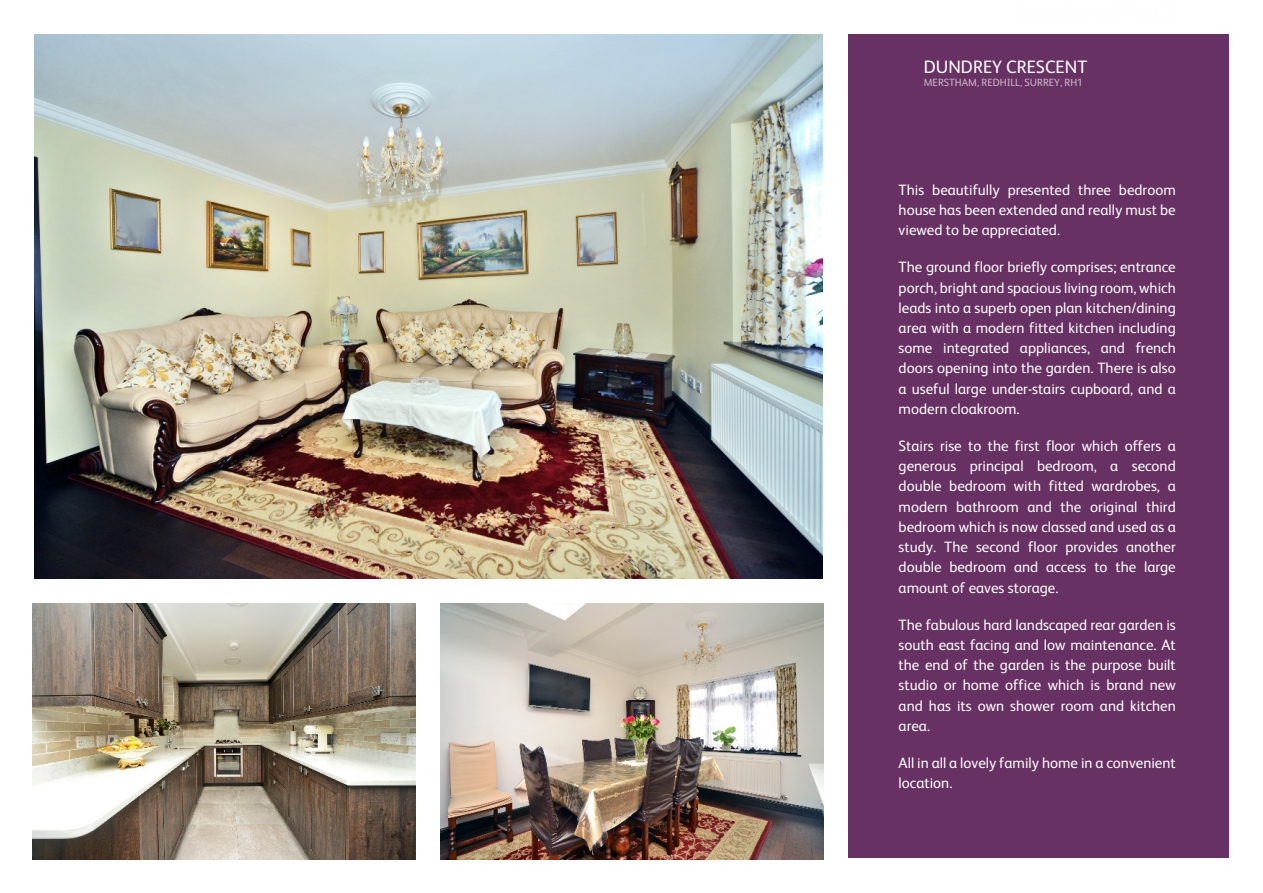
<style>
.page{position:relative;width:1263px;height:893px;background:#fff}
.page>*{position:absolute;margin:0;border:0;box-sizing:border-box;transform-origin:0 0}
.t1{font:18px "FS Albert";color:#fefefe}
.t2{font:15px/20.2px "FS Albert";color:#fefefe;text-align:justify}
.t3{font:10.5px "FS Albert";color:#cab6c9}
</style>
<div class="page">
<img style="left:34px;top:34px;width:788px;height:544px">
<img style="left:33px;top:604px;width:382px;height:255px">
<img style="left:441px;top:604px;width:382px;height:255px">
<div style="left:848px;top:35px;width:381px;height:823px;background:#683163"></div>
<p class="t1" style="left:924px;top:59px;width:165px">DUNDREY CRESCENT</p>
<p class="t3" style="left:924px;top:78px;width:161px">MERSTHAM, REDHILL, SURREY, RH1</p>
<p class="t2" style="left:899px;top:181px;width:279px">This beautifully presented three bedroom house has been extended and really must be viewed to be appreciated.</p>
<p class="t2" style="left:899px;top:258px;width:279px">The ground floor briefly comprises; entrance porch, bright and spacious living room, which leads into a superb open plan kitchen/dining area with a modern fitted kitchen including some integrated appliances, and french doors opening into the garden. There is also a useful large under-stairs cupboard, and a modern cloakroom.</p>
<p class="t2" style="left:899px;top:437px;width:279px">Stairs rise to the first floor which offers a generous principal bedroom, a second double bedroom with fitted wardrobes, a modern bathroom and the original third bedroom which is now classed and used as a study. The second floor provides another double bedroom and access to the large amount of eaves storage.</p>
<p class="t2" style="left:899px;top:616px;width:279px">The fabulous hard landscaped rear garden is south east facing and low maintenance. At the end of the garden is the purpose built studio or home office which is brand new and has its own shower room and kitchen area.</p>
<p class="t2" style="left:899px;top:754px;width:279px">All in all a lovely family home in a convenient location.</p>
</div>
